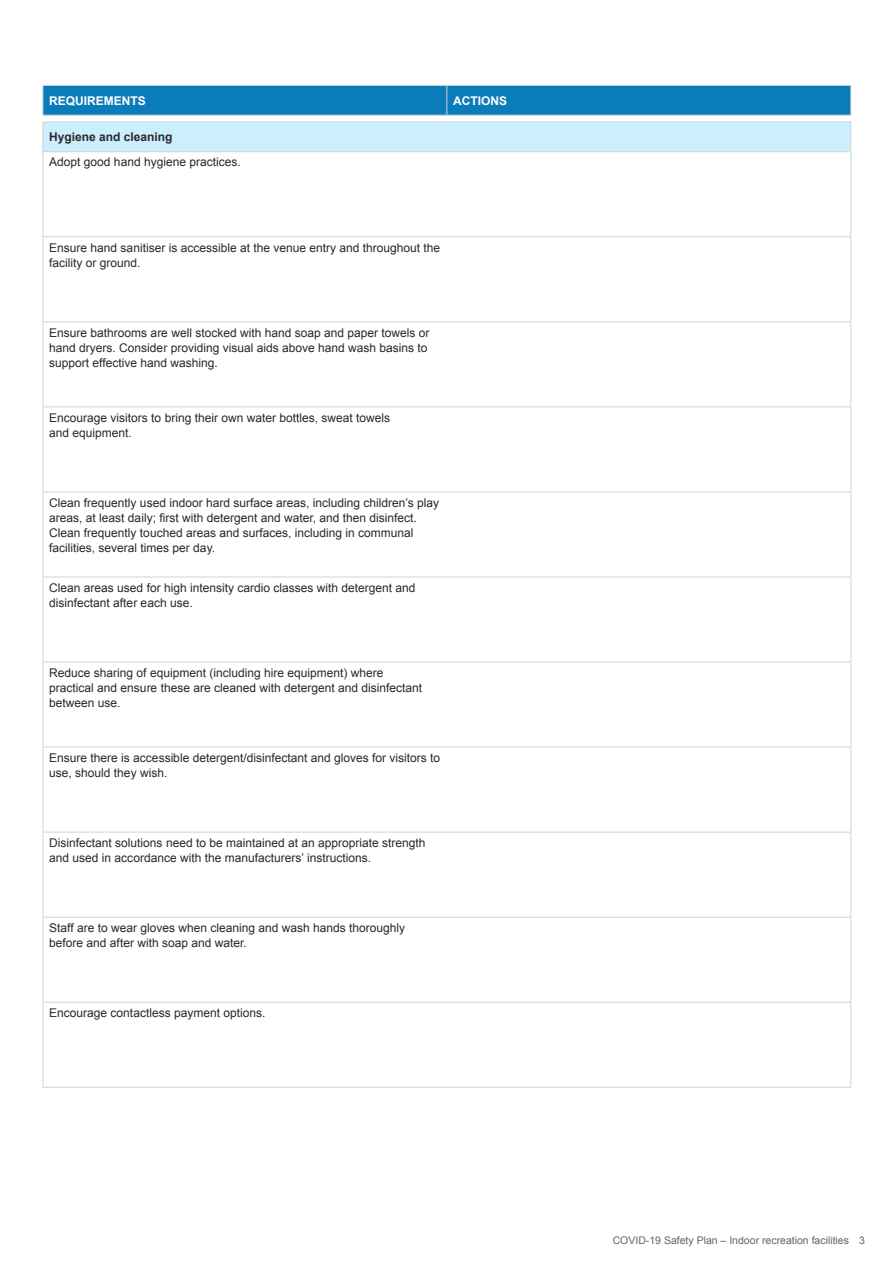
<style>
.page{position:relative;width:893px;height:1263px;background:#fff}
.page>*{position:absolute;margin:0;border:0;box-sizing:border-box;transform-origin:0 0}
.Text{font:12px/15px "Arial";color:#292829}
.Head_5_tables_white{font:700 12px "Arial";color:#fff}
.H4-bold_tables{font:700 12px "Arial";color:#292829}
.t1{font:10.5px "Arial";color:#636466}
</style>
<div class="page">
<hr style="left:43px;top:115px;width:404px;height:1px;background:#d1d3d4">
<hr style="left:447px;top:115px;width:404px;height:1px;background:#d1d3d4">
<svg style="left:43px;top:85px;width:808px;height:30px;background:#127fba"></svg>
<hr style="left:43px;top:152px;width:1px;height:84px;background:#d1d3d4">
<hr style="left:850px;top:152px;width:1px;height:84px;background:#d1d3d4">
<hr style="left:43px;top:236px;width:404px;height:1px;background:#d1d3d4">
<hr style="left:43px;top:237px;width:1px;height:84px;background:#d1d3d4">
<hr style="left:447px;top:236px;width:404px;height:1px;background:#d1d3d4">
<hr style="left:850px;top:237px;width:1px;height:84px;background:#d1d3d4">
<hr style="left:43px;top:321px;width:404px;height:1px;background:#d1d3d4">
<hr style="left:43px;top:322px;width:1px;height:84px;background:#d1d3d4">
<hr style="left:447px;top:321px;width:404px;height:1px;background:#d1d3d4">
<hr style="left:850px;top:322px;width:1px;height:84px;background:#d1d3d4">
<hr style="left:43px;top:406px;width:404px;height:1px;background:#d1d3d4">
<hr style="left:43px;top:407px;width:1px;height:84px;background:#d1d3d4">
<hr style="left:447px;top:406px;width:404px;height:1px;background:#d1d3d4">
<hr style="left:850px;top:407px;width:1px;height:84px;background:#d1d3d4">
<hr style="left:43px;top:491px;width:404px;height:1px;background:#d1d3d4">
<hr style="left:43px;top:492px;width:1px;height:85px;background:#d1d3d4">
<hr style="left:447px;top:491px;width:404px;height:1px;background:#d1d3d4">
<hr style="left:850px;top:492px;width:1px;height:85px;background:#d1d3d4">
<hr style="left:43px;top:577px;width:404px;height:1px;background:#d1d3d4">
<hr style="left:43px;top:577px;width:1px;height:85px;background:#d1d3d4">
<hr style="left:447px;top:577px;width:404px;height:1px;background:#d1d3d4">
<hr style="left:850px;top:577px;width:1px;height:85px;background:#d1d3d4">
<hr style="left:43px;top:662px;width:404px;height:1px;background:#d1d3d4">
<hr style="left:43px;top:662px;width:1px;height:85px;background:#d1d3d4">
<hr style="left:447px;top:662px;width:404px;height:1px;background:#d1d3d4">
<hr style="left:850px;top:662px;width:1px;height:85px;background:#d1d3d4">
<hr style="left:43px;top:747px;width:404px;height:1px;background:#d1d3d4">
<hr style="left:43px;top:747px;width:1px;height:85px;background:#d1d3d4">
<hr style="left:447px;top:747px;width:404px;height:1px;background:#d1d3d4">
<hr style="left:850px;top:747px;width:1px;height:85px;background:#d1d3d4">
<hr style="left:43px;top:832px;width:404px;height:1px;background:#d1d3d4">
<hr style="left:43px;top:832px;width:1px;height:85px;background:#d1d3d4">
<hr style="left:447px;top:832px;width:404px;height:1px;background:#d1d3d4">
<hr style="left:850px;top:832px;width:1px;height:85px;background:#d1d3d4">
<hr style="left:43px;top:917px;width:404px;height:1px;background:#d1d3d4">
<hr style="left:43px;top:917px;width:1px;height:85px;background:#d1d3d4">
<hr style="left:447px;top:917px;width:404px;height:1px;background:#d1d3d4">
<hr style="left:850px;top:917px;width:1px;height:85px;background:#d1d3d4">
<hr style="left:43px;top:1002px;width:404px;height:1px;background:#d1d3d4">
<hr style="left:43px;top:1002px;width:1px;height:85px;background:#d1d3d4">
<hr style="left:447px;top:1002px;width:404px;height:1px;background:#d1d3d4">
<hr style="left:850px;top:1002px;width:1px;height:85px;background:#d1d3d4">
<hr style="left:43px;top:1087px;width:404px;height:1px;background:#d1d3d4">
<hr style="left:447px;top:1087px;width:404px;height:1px;background:#d1d3d4">
<div style="left:43px;top:122px;width:808px;height:30px;background:#cceffc"></div>
<h5 class="Head_5_tables_white" style="left:49px;top:93px;width:98px">REQUIREMENTS</h5>
<h5 class="Head_5_tables_white" style="left:453px;top:93px;width:55px">ACTIONS</h5>
<h4 class="H4-bold_tables" style="left:49px;top:129px;width:125px">Hygiene and cleaning</h4>
<p class="Text" style="left:49px;top:155px;width:193px">Adopt good hand hygiene practices.</p>
<p class="Text" style="left:49px;top:240px;width:392px">Ensure hand sanitiser is accessible at the venue entry and throughout the facility or ground.</p>
<p class="Text" style="left:49px;top:325px;width:382px">Ensure bathrooms are well stocked with hand soap and paper towels or hand dryers. Consider providing visual aids above hand wash basins to support effective hand washing.</p>
<p class="Text" style="left:49px;top:410px;width:342px">Encourage visitors to bring their own water bottles, sweat towels and equipment.</p>
<p class="Text" style="left:49px;top:495px;width:392px">Clean frequently used indoor hard surface areas, including children’s play areas, at least daily; first with detergent and water, and then disinfect.<br>Clean frequently touched areas and surfaces, including in communal facilities, several times per day.</p>
<p class="Text" style="left:49px;top:580px;width:368px">Clean areas used for high intensity cardio classes with detergent and disinfectant after each use.</p>
<p class="Text" style="left:49px;top:665px;width:374px">Reduce sharing of equipment (including hire equipment) where practical and ensure these are cleaned with detergent and disinfectant between use.</p>
<p class="Text" style="left:49px;top:750px;width:392px">Ensure there is accessible detergent/disinfectant and gloves for visitors to use, should they wish.</p>
<p class="Text" style="left:49px;top:835px;width:378px">Disinfectant solutions need to be maintained at an appropriate strength and used in accordance with the manufacturers’ instructions.</p>
<p class="Text" style="left:49px;top:920px;width:357px">Staff are to wear gloves when cleaning and wash hands thoroughly before and after with soap and water.</p>
<p class="Text" style="left:49px;top:1005px;width:218px">Encourage contactless payment options.</p>
<p class="t1" style="left:613px;top:1234px;width:254px">COVID-19 Safety Plan – Indoor recreation facilities 3</p>
</div>
